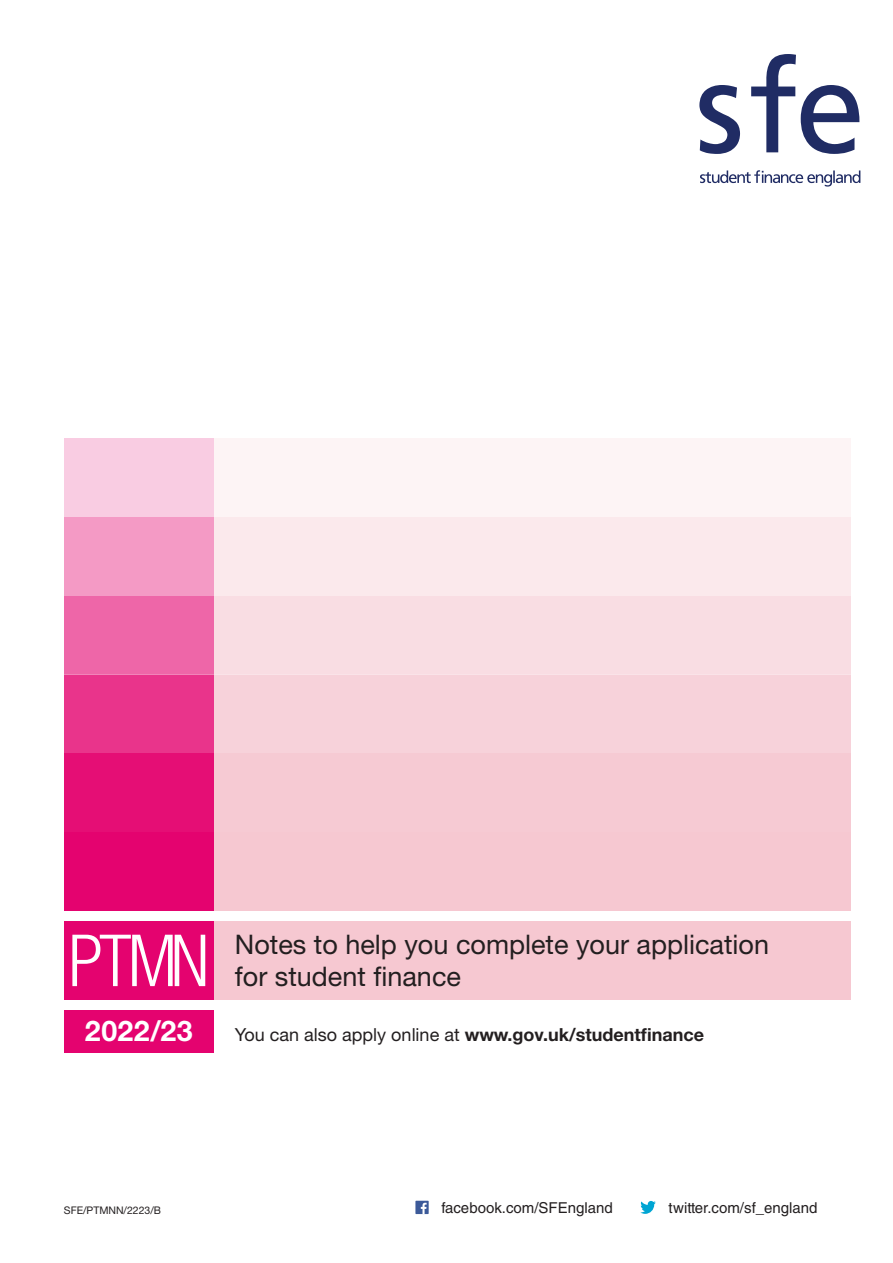
<style>
.page{position:relative;width:893px;height:1263px;background:#fff}
.page>*{position:absolute;margin:0;border:0;box-sizing:border-box;transform-origin:0 0}
.t1{font:300 condensed 72px "Helvetica Neue LT Std";color:#fff}
.t2{font:700 28.5px "Helvetica Neue LT Std";letter-spacing:.015em;color:#fff}
.t3{font:27px/32.4px "Helvetica Neue LT Std";color:#231f20}
.t4{font:700 18px "Helvetica Neue LT Std";color:#231f20}
.t5{font:15px "Helvetica LT Std";color:#231f20}
.t6{font:10.5px "Helvetica Neue LT Std";color:#231f20}
.s1{font-weight:400}
</style>
<div class="page">
<div style="left:415px;top:1201px;width:14px;height:13px;background:#3c5a99"></div>
<svg style="left:421px;top:1203px;width:6px;height:11px"></svg>
<svg style="left:640px;top:1201px;width:16px;height:13px"></svg>
<div style="left:182px;top:921px;width:668px;height:79px;background:#f6c8d1"></div>
<div style="left:210px;top:438px;width:640px;height:472px;background:#f6c8d1"></div>
<div style="left:64px;top:921px;width:150px;height:79px;background:#e4036f"></div>
<div style="left:64px;top:438px;width:150px;height:472px;background:#e4036f"></div>
<div style="left:64px;top:1010px;width:150px;height:42px;background:#e4036f"></div>
<svg style="left:64px;top:753px;width:787px;height:79px"></svg>
<svg style="left:64px;top:517px;width:787px;height:79px;background:#f9d9e4"></svg>
<svg style="left:64px;top:596px;width:787px;height:78px;background:#f6c6d7"></svg>
<svg style="left:64px;top:674px;width:787px;height:79px;fill:#f7d2da"></svg>
<svg style="left:64px;top:438px;width:787px;height:79px;background:#fcecf1"></svg>
<svg style="left:699px;top:85px;width:41px;height:69px"></svg>
<svg style="left:751px;top:54px;width:108px;height:100px"></svg>
<svg style="left:700px;top:170px;width:160px;height:17px"></svg>
<h1 class="t1" style="left:68px;top:919px;width:142px">PTMN</h1>
<p class="t2" style="left:85px;top:1013px;width:109px">2022/23</p>
<p class="t3" style="left:235px;top:928px;width:536px">Notes to help you complete your application for student finance</p>
<p class="t4" style="left:235px;top:1024px;width:471px"><span class="s1">You can also apply online at</span> www.gov.uk/studentfinance</p>
<p class="t6" style="left:64px;top:1204px;width:99px">SFE/PTMNN/2223/B</p>
<p class="t5" style="left:441px;top:1199px;width:173px">facebook.com/SFEngland</p>
<p class="t5" style="left:668px;top:1199px;width:151px">twitter.com/sf_england</p>
</div>
